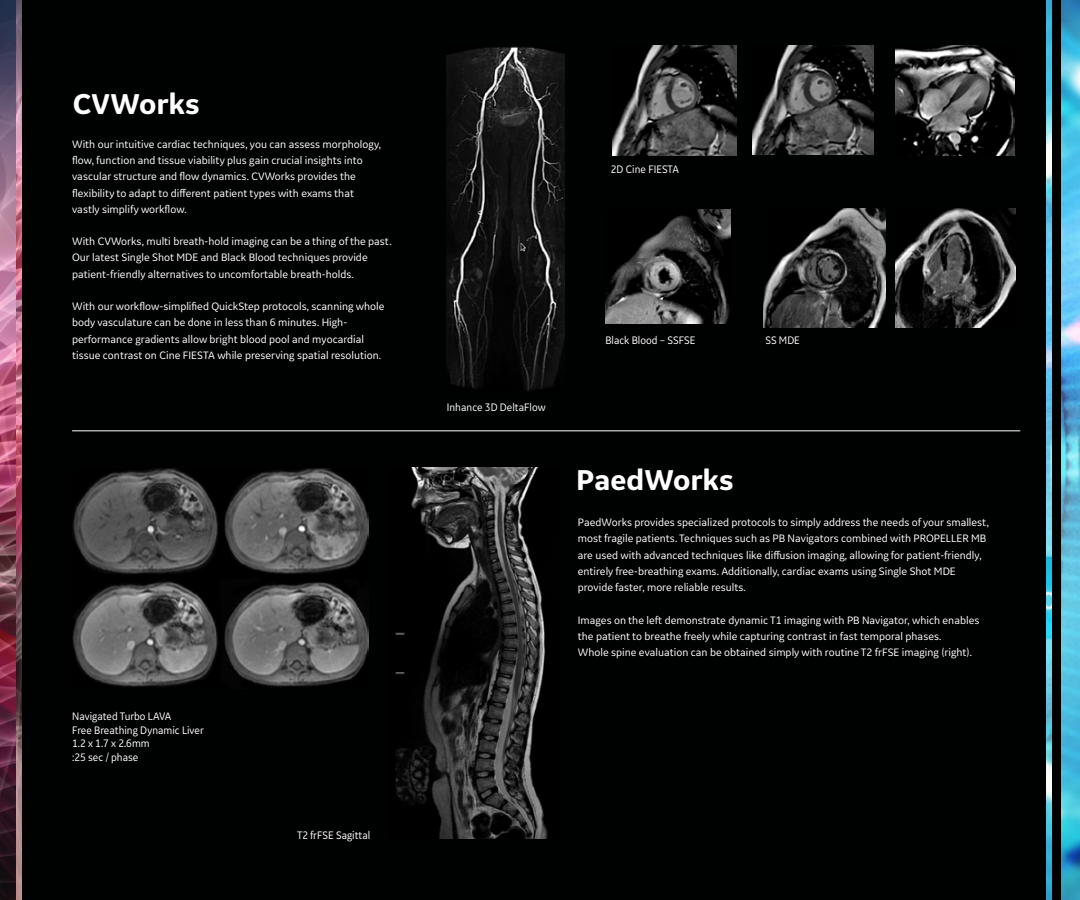
<style>
.page{position:relative;width:1080px;height:900px;background:#000101}
.page>*{position:absolute;margin:0;border:0;box-sizing:border-box;transform-origin:0 0}
.t1{font:700 30px "GE Inspira Sans";color:#fff}
.t2{font:11.38px/13.6px "GE Inspira Sans";color:#fff;scale:.94 1}
.t3{font:11.25px/16.2px "GE Inspira Sans";color:#fff}
</style>
<div class="page">
<hr style="left:72px;top:430px;width:948px;height:1px;background:#fff">
<img style="left:0;top:0;width:17px;height:900px">
<svg style="left:17px;top:0;width:4px;height:900px;background:#a86c7c"></svg>
<img style="left:73px;top:468px;width:296px;height:219px">
<img style="left:447px;top:46px;width:118px;height:345px">
<img style="left:395px;top:467px;width:153px;height:372px">
<img style="left:896px;top:45px;width:119px;height:111px">
<img style="left:613px;top:45px;width:123px;height:111px">
<img style="left:752px;top:45px;width:122px;height:110px">
<img style="left:605px;top:209px;width:125px;height:114px">
<img style="left:764px;top:209px;width:121px;height:118px">
<img style="left:895px;top:209px;width:120px;height:118px">
<img style="left:1061px;top:0;width:19px;height:900px">
<img style="left:1047px;top:0;width:4px;height:900px">
<h1 class="t1" style="left:73px;top:85px;width:128px">CVWorks</h1>
<p class="t3" style="left:72px;top:136px;width:310px">With our intuitive cardiac techniques, you can assess morphology, flow, function and tissue viability plus gain crucial insights into vascular structure and flow dynamics. CVWorks provides the flexibility to adapt to different patient types with exams that vastly simplify workflow.</p>
<p class="t3" style="left:72px;top:233px;width:321px">With CVWorks, multi breath-hold imaging can be a thing of the past.<br>Our latest Single Shot MDE and Black Blood techniques provide patient-friendly alternatives to uncomfortable breath-holds.</p>
<p class="t3" style="left:72px;top:298px;width:314px">With our workflow-simplified QuickStep protocols, scanning whole body vasculature can be done in less than 6 minutes. High&shy;performance gradients allow bright blood pool and myocardial tissue contrast on Cine FIESTA while preserving spatial resolution.</p>
<p class="t2" style="left:72px;top:709px;width:142px">Navigated Turbo LAVA<br>Free Breathing Dynamic Liver<br>1.2 x 1.7 x 2.6mm<br>:25 sec / phase</p>
<p class="t2" style="left:297px;top:828px;width:80px">T2 frFSE Sagittal</p>
<p class="t2" style="left:611px;top:162px;width:74px">2D Cine FIESTA</p>
<p class="t2" style="left:447px;top:400px;width:107px">Inhance 3D DeltaFlow</p>
<p class="t2" style="left:605px;top:333px;width:97px">Black Blood – SSFSE</p>
<p class="t2" style="left:765px;top:333px;width:38px">SS MDE</p>
<h1 class="t1" style="left:576px;top:462px;width:159px">PaedWorks</h1>
<p class="t3" style="left:578px;top:514px;width:413px">PaedWorks provides specialized protocols to simply address the needs of your smallest, most fragile patients. Techniques such as PB Navigators combined with PROPELLER MB are used with advanced techniques like diffusion imaging, allowing for patient-friendly, entirely free-breathing exams. Additionally, cardiac exams using Single Shot MDE provide faster, more reliable results.</p>
<p class="t3" style="left:578px;top:612px;width:403px">Images on the left demonstrate dynamic T1 imaging with PB Navigator, which enables the patient to breathe freely while capturing contrast in fast temporal phases.<br>Whole spine evaluation can be obtained simply with routine T2 frFSE imaging (right).</p>
</div>
